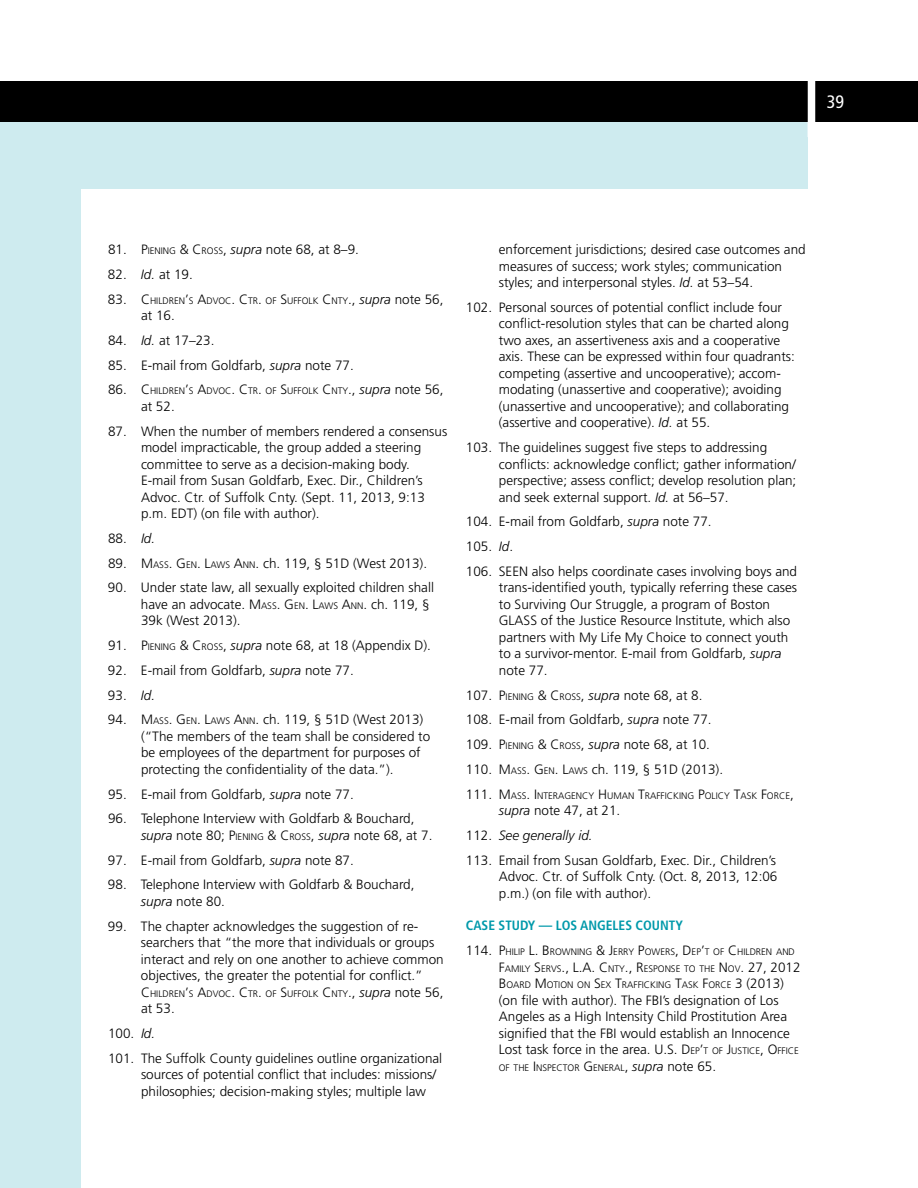
<style>
.page{position:relative;width:918px;height:1188px;background:#fff}
.page>*{position:absolute;margin:0;border:0;box-sizing:border-box;transform-origin:0 0}
.t1{font:condensed 18px "Frutiger";color:#fff}
.t2{font:300 13.5px/16.5px "Frutiger";color:#000}
.t3{font:700 condensed 13.5px "Frutiger";color:#09a}
.t4{font:300 9.45px/16.5px "Frutiger";color:#000}
.s1{font-style:inherit}
.s2{font-size:9.45px}
.s3{font-style:italic}
.s4{font-size:13.5px}
.s5{font-style:italic;font-size:13.5px}
</style>
<div class="page">
<div style="left:0;top:95px;width:808px;height:1093px;background:#ceebef"></div>
<div style="left:81px;top:189px;width:756px;height:999px;background:#fff"></div>
<div style="left:0;top:81px;width:918px;height:41px;background:#000"></div>
<div style="left:808px;top:67px;width:7px;height:70px;background:#fff"></div>
<h1 class="t1" style="left:827px;top:91px;width:19px">39</h1>
<p class="t2" style="left:108px;top:241px;width:252px">81. <span class="s1">P</span><span class="s2">IENING</span> &amp; <span class="s1">C</span><span class="s2">ROSS</span>, <span class="s3">supra</span> note 68, at 8–9.</p>
<p class="t2" style="left:108px;top:266px;width:86px">82. <span class="s3">Id.</span> at 19.</p>
<p class="t4" style="left:108px;top:292px;width:337px"><span class="s4">83.</span> <span class="s4">C</span>HILDREN<span class="s4">’</span>S <span class="s4">A</span>DVOC<span class="s4">. C</span>TR<span class="s4">.</span> OF <span class="s4">S</span> UFFOLK <span class="s4">C</span>NTY<span class="s4">.</span><span class="s4">,</span> <span class="s5">supra</span> <span class="s4">note 56,</span></p>
<p class="t2" style="left:141px;top:307px;width:35px">at 16.</p>
<p class="t2" style="left:108px;top:332px;width:108px">84. <span class="s3">Id.</span> at 17–23.</p>
<p class="t2" style="left:108px;top:357px;width:247px">85. E-mail from Goldfarb, <span class="s3">supra</span> note 77.</p>
<p class="t4" style="left:108px;top:383px;width:337px"><span class="s4">86.</span> <span class="s4">C</span>HILDREN<span class="s4">’</span>S <span class="s4">A</span>DVOC<span class="s4">. C</span>TR<span class="s4">.</span> OF <span class="s4">S</span> UFFOLK <span class="s4">C</span>NTY<span class="s4">.</span><span class="s4">,</span> <span class="s5">supra</span> <span class="s4">note 56,</span></p>
<p class="t2" style="left:141px;top:398px;width:35px">at 52.</p>
<p class="t2" style="left:141px;top:423px;width:308px;text-indent:-33px">87. When the number of members rendered a consensus model impracticable, the group added a steering committee to serve as a decision-making body.<br>E-mail from Susan Goldfarb, Exec. Dir., Children’s Advoc. Ctr. of Suffolk Cnty. (Sept. 11, 2013, 9:13 p.m. EDT) (on file with author).</p>
<p class="t2" style="left:108px;top:530px;width:49px">88. <span class="s3">Id.</span></p>
<p class="t2" style="left:108px;top:555px;width:321px">89. <span class="s1">M</span><span class="s2">ASS</span><span class="s1">. G</span><span class="s2">EN</span><span class="s1">. L</span><span class="s2">AWS</span> <span class="s1">A</span><span class="s2">NN</span> <span class="s1">.</span> ch. 119, § 51D (West 2013).</p>
<p class="t2" style="left:141px;top:580px;width:295px;text-indent:-33px">90. Under state law, all sexually exploited children shall have an advocate. <span class="s1">M</span><span class="s2">ASS</span><span class="s1">. G</span><span class="s2">EN</span><span class="s1">. L</span><span class="s2">AWS</span> <span class="s1">A</span><span class="s2">NN</span> <span class="s1">.</span> ch. 119, §<br>39k (West 2013).</p>
<p class="t2" style="left:108px;top:637px;width:324px">91. <span class="s1">P</span><span class="s2">IENING</span> &amp; <span class="s1">C</span><span class="s2">ROSS</span>, <span class="s3">supra</span> note 68, at 18 (Appendix D).</p>
<p class="t2" style="left:108px;top:662px;width:247px">92. E-mail from Goldfarb, <span class="s3">supra</span> note 77.</p>
<p class="t2" style="left:108px;top:687px;width:49px">93. <span class="s3">Id.</span></p>
<p class="t2" style="left:141px;top:712px;width:291px;text-indent:-33px">94. <span class="s1">M</span><span class="s2">ASS</span><span class="s1">. G</span><span class="s2">EN</span><span class="s1">. L</span><span class="s2">AWS</span> <span class="s1">A</span><span class="s2">NN</span> <span class="s1">.</span> ch. 119, § 51D (West 2013) (“The members of the team shall be considered to be employees of the department for purposes of protecting the confidentiality of the data.”).</p>
<p class="t2" style="left:108px;top:786px;width:247px">95. E-mail from Goldfarb, <span class="s3">supra</span> note 77.</p>
<p class="t2" style="left:141px;top:811px;width:293px;text-indent:-33px">96. Telephone Interview with Goldfarb &amp; Bouchard, <span class="s3">supra</span> note 80; <span class="s1">P</span><span class="s2">IENING</span> &amp; <span class="s1">C</span><span class="s2">ROSS</span>, <span class="s3">supra</span> note 68, at 7.</p>
<p class="t2" style="left:108px;top:852px;width:247px">97. E-mail from Goldfarb, <span class="s3">supra</span> note 87.</p>
<p class="t2" style="left:141px;top:877px;width:275px;text-indent:-33px">98. Telephone Interview with Goldfarb &amp; Bouchard, <span class="s3">supra</span> note 80.</p>
<p class="t2" style="left:141px;top:918px;width:304px;text-indent:-33px">99. The chapter acknowledges the suggestion of re&shy;searchers that “the more that individuals or groups interact and rely on one another to achieve common objectives, the greater the potential for conflict.”</p>
<p class="t4" style="left:141px;top:985px;width:304px"><span class="s4">C</span>HILDREN<span class="s4">’</span>S <span class="s4">A</span>DVOC<span class="s4">. C</span>TR<span class="s4">.</span> OF <span class="s4">S</span> UFFOLK <span class="s4">C</span>NTY<span class="s4">.</span><span class="s4">,</span> <span class="s5">supra</span> <span class="s4">note 56,</span></p>
<p class="t2" style="left:108px;top:996px;width:336px;line-height:24.8px;text-indent:33px">at 53.<br>100. <span class="s3">Id.<br></span>101. The Suffolk County guidelines outline organizational</p>
<p class="t2" style="left:141px;top:1066px;width:297px">sources of potential conflict that includes: missions/ philosophies; decision-making styles; multiple law</p>
<p class="t2" style="left:499px;top:241px;width:308px">enforcement jurisdictions; desired case outcomes and measures of success; work styles; communication styles; and interpersonal styles. <span class="s3">Id.</span> at 53–54.</p>
<p class="t2" style="left:499px;top:299px;width:298px;text-indent:-33px">102. Personal sources of potential conflict include four conflict-resolution styles that can be charted along two axes, an assertiveness axis and a cooperative axis. These can be expressed within four quadrants: competing (assertive and uncooperative); accom&shy;modating (unassertive and cooperative); avoiding (unassertive and uncooperative); and collaborating (assertive and cooperative). <span class="s3">Id.</span> at 55.</p>
<p class="t2" style="left:499px;top:439px;width:299px;text-indent:-33px">103. The guidelines suggest five steps to addressing conflicts: acknowledge conflict; gather information/ perspective; assess conflict; develop resolution plan; and seek external support. <span class="s3">Id.</span> at 56–57.</p>
<p class="t2" style="left:466px;top:510px;width:333px;line-height:24.8px">104. E-mail from Goldfarb, <span class="s3">supra</span> note 77.<br>105. <span class="s3">Id</span>.<br>106. SEEN also helps coordinate cases involving boys and</p>
<p class="t2" style="left:499px;top:580px;width:300px">trans-identified youth, typically referring these cases to Surviving Our Struggle, a program of Boston GLASS of the Justice Resource Institute, which also partners with My Life My Choice to connect youth to a survivor-mentor. E-mail from Goldfarb, <span class="s3">supra </span>note 77.</p>
<p class="t2" style="left:466px;top:683px;width:259px;line-height:24.8px">107. <span class="s1">P</span><span class="s2">IENING</span> &amp; <span class="s1">C</span><span class="s2">ROSS</span>, <span class="s3">supra</span> note 68, at 8.<br>108. E-mail from Goldfarb, <span class="s3">supra</span> note 77.<br>109. <span class="s1">P</span><span class="s2">IENING</span> &amp; <span class="s1">C</span><span class="s2">ROSS</span>, <span class="s3">supra</span> note 68, at 10.<br>110. <span class="s1">M</span><span class="s2">ASS</span><span class="s1">. G</span><span class="s2">EN</span><span class="s1">. L</span><span class="s2">AWS</span> ch. 119, § 51D (2013).</p>
<p class="t4" style="left:466px;top:787px;width:330px"><span class="s4">111.</span> <span class="s4">M</span>ASS<span class="s4">. I</span> NTERAGENCY <span class="s4">H</span> UMAN <span class="s4">T</span>RAFFIC KING <span class="s4">P</span>OLICY <span class="s4">T</span>ASK <span class="s4">F</span>ORCE<span class="s4">,</span></p>
<p class="t2" style="left:466px;top:798px;width:312px;line-height:24.8px;text-indent:33px"><span class="s3">supra</span> note 47, at 21.<br>112. <span class="s3">See generally id.<br></span>113. Email from Susan Goldfarb, Exec. Dir., Children’s</p>
<p class="t2" style="left:499px;top:868px;width:280px">Advoc. Ctr. of Suffolk Cnty. (Oct. 8, 2013, 12:06 p.m.) (on file with author).</p>
<p class="t3" style="left:466px;top:917px;width:219px">CASE STUDY — LOS ANGELES COUNTY</p>
<p class="t4" style="left:499px;top:944px;width:303px;text-indent:-33px"><span class="s4">114.</span> <span class="s4">P</span>HILIP <span class="s4">L. B</span>ROWNING <span class="s4">&amp;</span> <span class="s4">J</span>ERRY <span class="s4">P</span>OWERS<span class="s4">,</span> <span class="s4">D</span>EP<span class="s4">’</span>T OF <span class="s4">C</span>HILDREN AND<br><span class="s4">F</span>AMILY <span class="s4">S</span>ERVS<span class="s4">., L.A. C</span>NTY<span class="s4">., R</span>ESPONSE TO THE <span class="s4">N</span>OV<span class="s4">. 27, 2012<br>B</span>OARD <span class="s4">M</span> OTION ON <span class="s4">S</span> EX <span class="s4">T</span>RAFFIC KING <span class="s4">T</span>ASK <span class="s4">F</span>ORC E <span class="s4">3 (2013)</span></p>
<p class="t2" style="left:499px;top:992px;width:302px">(on file with author). The FBI’s designation of Los Angeles as a High Intensity Child Prostitution Area signified that the FBI would establish an Innocence Lost task force in the area. <span class="s1">U .S. D</span><span class="s2">EP</span><span class="s1">’</span><span class="s2">T OF</span> <span class="s1">J</span><span class="s2">USTIC E</span><span class="s1">, O</span><span class="s2">FFIC E</span></p>
<p class="t4" style="left:499px;top:1060px;width:219px">OF THE <span class="s4">I</span> NSPECTOR <span class="s4">G</span>ENERAL<span class="s4">,</span> <span class="s5">supra</span> <span class="s4">note 65.</span></p>
</div>
